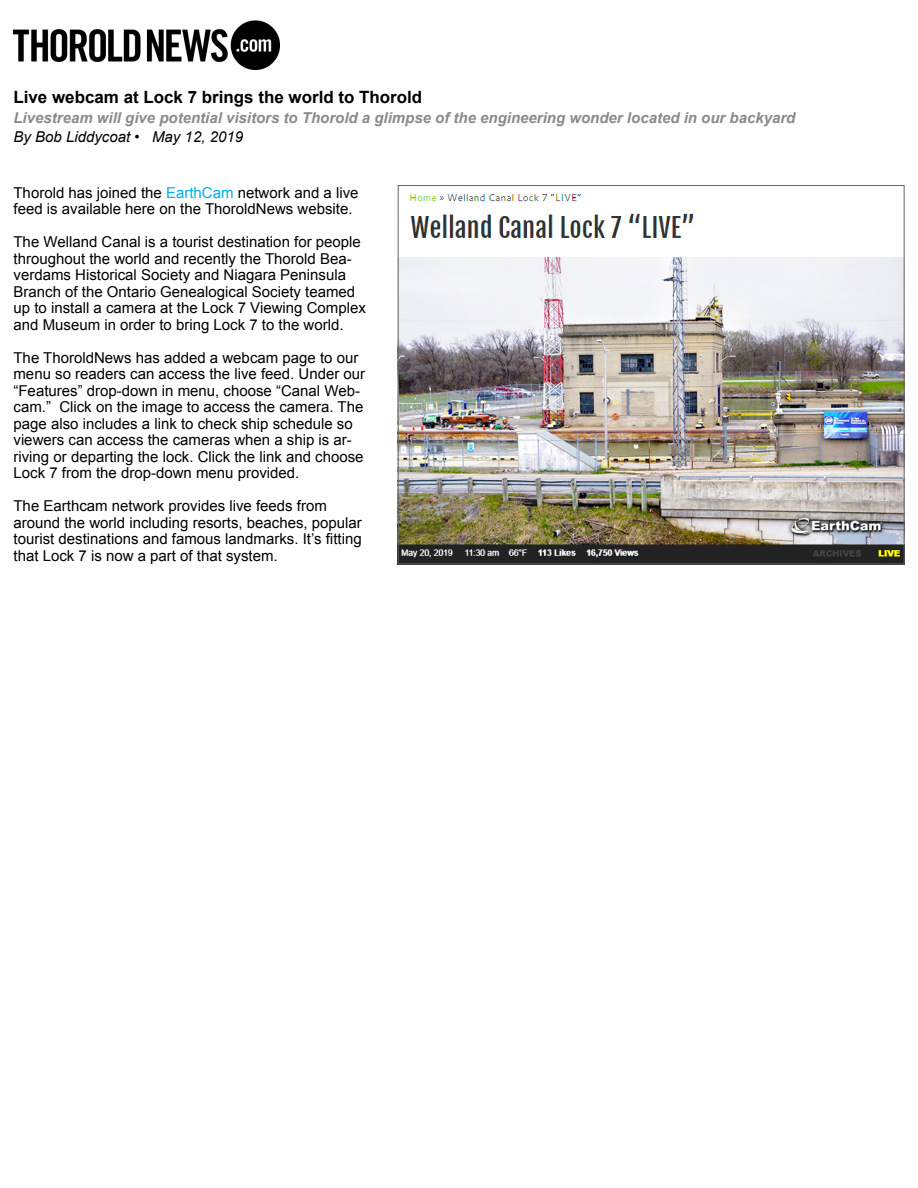
<style>
.page{position:relative;width:918px;height:1188px;background:#fff}
.page>*{position:absolute;margin:0;border:0;box-sizing:border-box;transform-origin:0 0}
.t1{font:700 16.95px "Arial";color:#000}
.t2{font:15px/16.5px "Arial";color:#000}
.t3{font:italic 700 15px "Arial";color:#8a8a8c}
.t4{font:italic 15px "Arial";color:#000}
.s1{color:#00aeef}
</style>
<div class="page">
<img style="left:400px;top:194px;width:503px;height:368px">
<img style="left:14px;top:20px;width:266px;height:49px">
<p class="t1" style="left:14px;top:86px;width:410px">Live webcam at Lock 7 brings the world to Thorold</p>
<p class="t3" style="left:14px;top:107px;width:783px">Livestream will give potential visitors to Thorold a glimpse of the engineering wonder located in our backyard</p>
<p class="t4" style="left:14px;top:127px;width:231px">By Bob Liddycoat • May 12, 2019</p>
<p class="t2" style="left:14px;top:184px;width:347px">Thorold has joined the <span class="s1">EarthCam</span> network and a live feed is available here on the ThoroldNews website.</p>
<p class="t2" style="left:14px;top:234px;width:354px">The Welland Canal is a tourist destination for people throughout the world and recently the Thorold Bea&shy;verdams Historical Society and Niagara Peninsula Branch of the Ontario Genealogical Society teamed up to install a camera at the Lock 7 Viewing Complex and Museum in order to bring Lock 7 to the world.</p>
<p class="t2" style="left:14px;top:349px;width:353px">The ThoroldNews has added a webcam page to our menu so readers can access the live feed. Under our “Features” drop-down in menu, choose “Canal Web&shy;cam.” Click on the image to access the camera. The page also includes a link to check ship schedule so viewers can access the cameras when a ship is ar&shy;riving or departing the lock. Click the link and choose Lock 7 from the drop-down menu provided.</p>
<p class="t2" style="left:14px;top:498px;width:350px">The Earthcam network provides live feeds from around the world including resorts, beaches, popular tourist destinations and famous landmarks. It’s fitting that Lock 7 is now a part of that system.</p>
</div>
